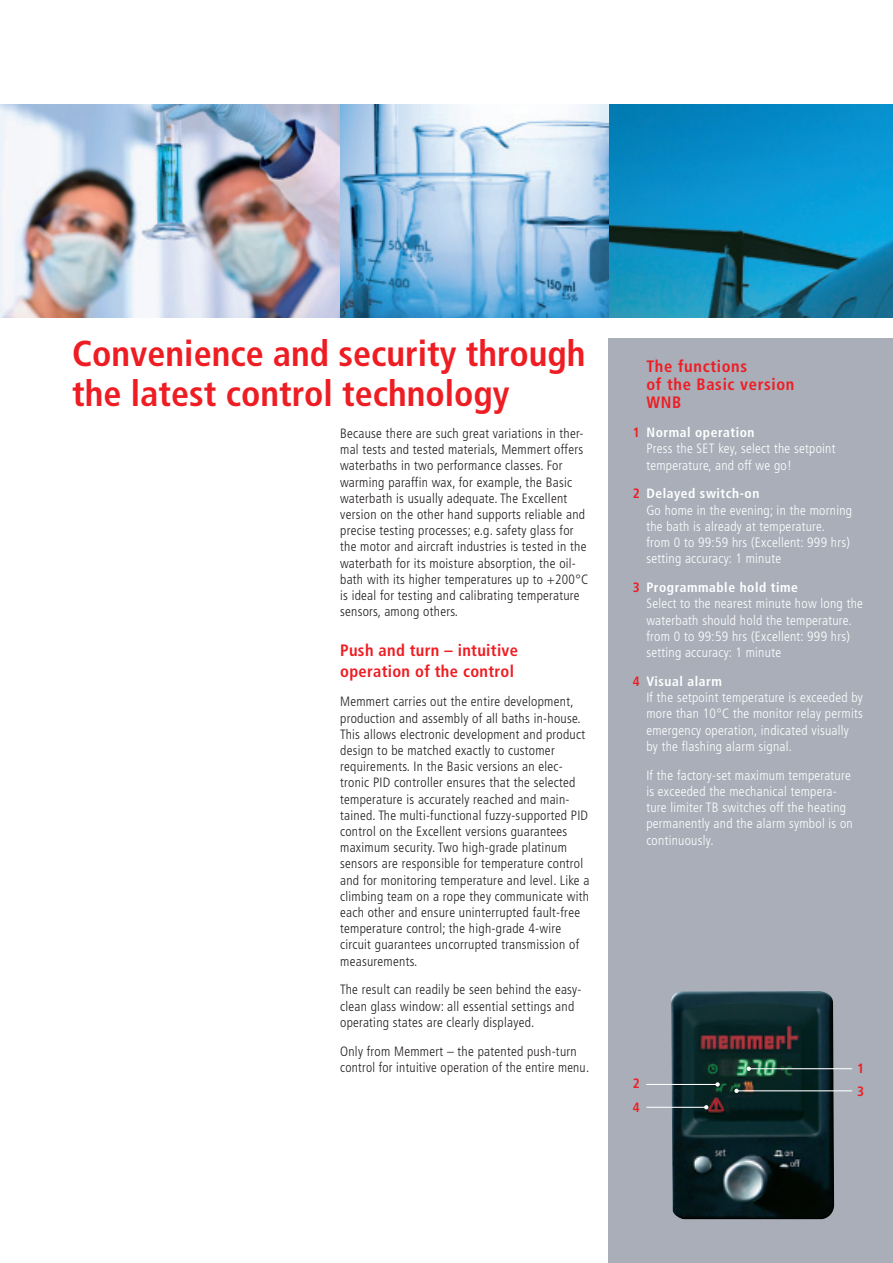
<style>
.page{position:relative;width:893px;height:1263px;background:#fff}
.page>*{position:absolute;margin:0;border:0;box-sizing:border-box;transform-origin:0 0}
.t1{font:700 condensed 36px/40.5px "Frutiger";color:#ee1d23}
.t2{font:700 condensed 16.5px/21.6px "Frutiger";letter-spacing:.02em;color:#ee1d23}
.t3{font:700 condensed 16.5px/18px "Frutiger";letter-spacing:.04em;color:#ee1d23}
.t4{font:300 condensed 13.5px/16.2px "Frutiger";letter-spacing:.02em;color:#231f20}
.t5{font:300 condensed 13.5px/16.2px "Frutiger";letter-spacing:.02em;color:#fff}
.t6{font:700 condensed 13.5px "Frutiger";letter-spacing:.04em;color:#fff}
.t7{font:700 condensed 13.5px "Frutiger";color:#ee1d23}
</style>
<div class="page">
<div style="left:608px;top:339px;width:285px;height:924px;background:#a9aeb9"></div>
<img style="left:0;top:105px;width:893px;height:212px">
<img style="left:671px;top:991px;width:163px;height:228px">
<hr style="left:751px;top:1068px;width:101px;height:1px;background:#fff">
<svg style="left:747px;top:1067px;width:4px;height:4px"></svg>
<hr style="left:647px;top:1084px;width:69px;height:1px;background:#fff">
<svg style="left:715px;top:1082px;width:5px;height:5px"></svg>
<hr style="left:736px;top:1090px;width:116px;height:1px;background:#fff">
<svg style="left:734px;top:1089px;width:5px;height:4px"></svg>
<hr style="left:647px;top:1107px;width:58px;height:1px;background:#fff">
<svg style="left:704px;top:1105px;width:4px;height:4px"></svg>
<h1 class="t1" style="left:72px;top:335px;width:515px">Convenience and security through the latest control technology</h1>
<p class="t4" style="left:340px;top:426px;width:250px">Because there are such great variations in ther&shy;mal tests and tested materials, Memmert offers waterbaths in two performance classes. For warming paraffin wax, for example, the Basic waterbath is usually adequate. The Excellent version on the other hand supports reliable and precise testing processes; e.g. safety glass for the motor and aircraft industries is tested in the waterbath for its moisture absorption, the oil&shy;bath with its higher temperatures up to +200°C is ideal for testing and calibrating temperature sensors, among others.</p>
<p class="t2" style="left:340px;top:640px;width:179px">Push and turn – intuitive operation of the control</p>
<p class="t4" style="left:340px;top:694px;width:251px">Memmert carries out the entire development, production and assembly of all baths in-house.<br>This allows electronic development and product design to be matched exactly to customer requirements. In the Basic versions an elec&shy;tronic PID controller ensures that the selected temperature is accurately reached and main&shy;tained. The multi-functional fuzzy-supported PID control on the Excellent versions guarantees maximum security. Two high-grade platinum sensors are responsible for temperature control and for monitoring temperature and level. Like a climbing team on a rope they communicate with each other and ensure uninterrupted fault-free temperature control; the high-grade 4-wire circuit guarantees uncorrupted transmission of measurements.</p>
<p class="t4" style="left:340px;top:982px;width:243px">The result can readily be seen behind the easy&shy;clean glass window: all essential settings and operating states are clearly displayed.</p>
<p class="t4" style="left:340px;top:1044px;width:251px">Only from Memmert – the patented push-turn control for intuitive operation of the entire menu.</p>
<p class="t3" style="left:646px;top:358px;width:150px">The functions<br>of the Basic version<br>WNB</p>
<p class="t6" style="left:646px;top:426px;width:110px">Normal operation</p>
<p class="t5" style="left:646px;top:441px;width:191px">Press the SET key, select the setpoint temperature, and off we go!</p>
<p class="t6" style="left:646px;top:487px;width:114px">Delayed switch-on</p>
<p class="t5" style="left:646px;top:503px;width:207px">Go home in the evening; in the morning the bath is already at temperature.<br>from 0 to 99:59 hrs (Excellent: 999 hrs) setting accuracy: 1 minute</p>
<p class="t6" style="left:646px;top:581px;width:153px">Programmable hold time</p>
<p class="t5" style="left:646px;top:596px;width:218px">Select to the nearest minute how long the waterbath should hold the temperature. from 0 to 99:59 hrs (Excellent: 999 hrs) setting accuracy: 1 minute</p>
<p class="t6" style="left:646px;top:675px;width:77px">Visual alarm</p>
<p class="t5" style="left:646px;top:690px;width:218px">If the setpoint temperature is exceeded by more than 10°C the monitor relay permits emergency operation, indicated visually by the flashing alarm signal.</p>
<p class="t5" style="left:646px;top:768px;width:208px">If the factory-set maximum temperature is exceeded the mechanical tempera&shy;ture limiter TB switches off the heating permanently and the alarm symbol is on continuously.</p>
<p class="t7" style="left:633px;top:426px;width:9px">1</p>
<p class="t7" style="left:633px;top:487px;width:9px">2</p>
<p class="t7" style="left:633px;top:581px;width:9px">3</p>
<p class="t7" style="left:633px;top:674px;width:9px">4</p>
<p class="t7" style="left:633px;top:1076px;width:9px">2</p>
<p class="t7" style="left:633px;top:1101px;width:9px">4</p>
<p class="t7" style="left:857px;top:1061px;width:9px">1</p>
<p class="t7" style="left:857px;top:1085px;width:9px">3</p>
</div>
